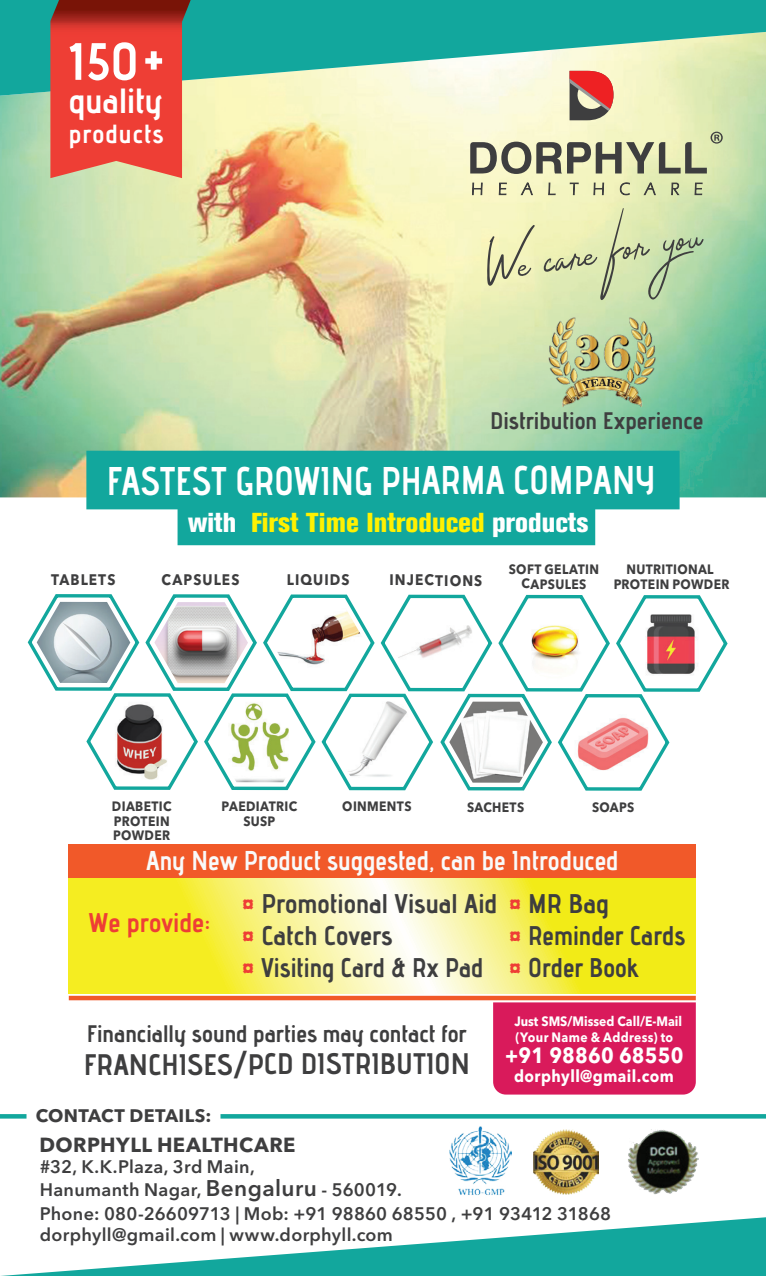
<style>
.page{position:relative;width:766px;height:1276px;background:#fff}
.page>*{position:absolute;margin:0;border:0;box-sizing:border-box;transform-origin:0 0}
.t1{font:54.23px "The Jacklyn";color:#3e3e3f}
.t2{font:52.43px "adventpro Bd 3";color:#fff}
.t3{font:40.05px "adventpro Bd 3";color:#fff;scale:.9 1}
.t4{font:34.88px "adventpro Bd 3";color:#fff}
.t5{font:29.7px "adventpro Bd 3";color:#3e3e3f}
.t6{font:27.22px "adventpro Bd 3";color:#f9fafa;scale:.95 1}
.t7{font:800 condensed 27.22px "Akzidenz Grotesk BE";color:#fff101}
.t8{font:27px/32.4px "adventpro Bd 3";color:#3e3e3f;scale:.95 1}
.t9{font:27px/32.4px "adventpro Bd 3";color:#3e3e3f}
.t10{font:27px "adventpro Bd 3";color:#ee3e35}
.t11{font:26.1px "adventpro Bd 3";letter-spacing:.04em;color:#fff}
.t12{font:23.85px "adventpro Bd 3";color:#3e3e3f}
.t13{font:700 21.82px "Avenir Next LT Pro";letter-spacing:.01em;color:#fff;scale:.9 1}
.t14{font:700 20.25px "Avenir Next LT Pro";letter-spacing:.02em;color:#3e3e3f}
.t15{font:600 18px/23.2px "Avenir Next LT Pro";letter-spacing:.015em;color:#3e3e3f}
.t16{font:700 18px "Avenir Next LT Pro";letter-spacing:.015em;color:#3e3e3f}
.t17{font:700 16.88px "Avenir Next LT Pro";letter-spacing:.03em;color:#fff;scale:.9 1}
.t18{font:700 15.08px "Avenir Next LT Pro";letter-spacing:.075em;color:#3e3e3f;scale:.9 1}
.t19{font:700 13.5px/14.6px "Avenir Next LT Pro";letter-spacing:.025em;color:#3e3e3f;text-align:center;scale:.9 1}
.t20{font:700 13.5px/16.2px "Avenir Next LT Pro";color:#fff;scale:.9 1}
.s1{color:#fff}
.s2{color:#ee3e35}
.s3{font-size:22.5px}
</style>
<div class="page">
<svg style="left:1px;top:1217px;width:764px;height:59px"></svg>
<div style="left:493px;top:1002px;width:202px;height:92px;background:#d91a5b"></div>
<img style="left:0;top:96px;width:765px;height:401px">
<svg style="left:0;top:0;width:765px;height:96px;background:#65c4af"></svg>
<svg style="left:569px;top:71px;width:46px;height:49px;background:#b9645b"></svg>
<svg style="left:470px;top:132px;width:252px;height:92px;background:#cfd3a8"></svg>
<svg style="left:50px;top:0;width:141px;height:178px;background:#d94b3e"></svg>
<svg style="left:86px;top:451px;width:593px;height:94px;background:#2cb0a7"></svg>
<svg style="left:27px;top:594px;width:701px;height:197px"></svg>
<svg style="left:69px;top:878px;width:626px;height:115px;background:#f6f063"></svg>
<div style="left:69px;top:995px;width:626px;height:5px;background:#f15929"></div>
<svg style="left:0;top:1114px;width:26px;height:4px"></svg>
<svg style="left:220px;top:1114px;width:545px;height:4px;background:#18a99f"></svg>
<div style="left:69px;top:845px;width:626px;height:33px;background:#f15929"></div>
<img style="left:449px;top:1126px;width:62px;height:69px">
<img style="left:533px;top:1129px;width:65px;height:65px">
<img style="left:628px;top:1129px;width:70px;height:66px">
<img style="left:547px;top:316px;width:108px;height:93px">
<svg style="left:581px;top:379px;width:40px;height:10px"></svg>
<h2 class="t2" style="left:69px;top:29px;width:97px">150+</h2>
<h3 class="t4" style="left:69px;top:79px;width:95px">quality</h3>
<h3 class="t11" style="left:69px;top:118px;width:96px">products</h3>
<h1 class="t1" style="left:478px;top:231px;width:221px;rotate:-9deg">We care for you</h1>
<h3 class="t12" style="left:490px;top:406px;width:215px">Distribution Experience</h3>
<h3 class="t3" style="left:107px;top:456px;width:611px">FASTEST GROWING PHARMA COMPANY</h3>
<h3 class="t7" style="left:188px;top:506px;width:401px"><span class="s1">with</span> First Time Introduced <span class="s1">products</span></h3>
<p class="t18" style="left:51px;top:570px;width:73px">TABLETS</p>
<p class="t18" style="left:161px;top:570px;width:88px">CAPSULES</p>
<p class="t18" style="left:287px;top:571px;width:71px">LIQUIDS</p>
<p class="t18" style="left:389px;top:571px;width:105px">INJECTIONS</p>
<p class="t19" style="left:508px;top:562px;width:102px">SOFT GELATIN<br>CAPSULES</p>
<p class="t19" style="left:613px;top:562px;width:130px">NUTRITIONAL<br>PROTEIN POWDER</p>
<p class="t19" style="left:112px;top:799px;width:68px;text-align:left">DIABETIC<br>PROTEIN<br>POWDER</p>
<p class="t19" style="left:221px;top:799px;width:85px">PAEDIATRIC<br>SUSP</p>
<p class="t19" style="left:342px;top:799px;width:78px">OINMENTS</p>
<p class="t19" style="left:467px;top:799px;width:65px">SACHETS</p>
<p class="t19" style="left:592px;top:799px;width:49px">SOAPS</p>
<h3 class="t6" style="left:146px;top:843px;width:498px">Any New Product suggested, can be Introduced</h3>
<h3 class="t9" style="left:241px;top:886px;width:369px"><span class="s2">¤</span> Promotional Visual Aid <span class="s2">¤</span> MR Bag <span class="s2">¤</span> Catch Covers</h3>
<h3 class="t10" style="left:89px;top:905px;width:124px">We provide:</h3>
<h3 class="t8" style="left:241px;top:919px;width:468px;text-indent:267px"><span class="s2">¤</span> Reminder Cards <span class="s2">¤</span> Visiting Card &amp; Rx Pad <span class="s2">¤</span> Order Book</h3>
<h3 class="t12" style="left:87px;top:1019px;width:381px">Financially sound parties may contact for</h3>
<h3 class="t5" style="left:84px;top:1046px;width:387px">FRANCHISES/PCD DISTRIBUTION</h3>
<p class="t16" style="left:36px;top:1105px;width:177px">CONTACT DETAILS:</p>
<p class="t20" style="left:514px;top:1012px;width:188px">Just SMS/Missed Call/E-Mail (Your Name &amp; Address) to</p>
<p class="t13" style="left:505px;top:1042px;width:199px">+91 98860 68550</p>
<p class="t17" style="left:514px;top:1065px;width:179px">dorphyll@gmail.com</p>
<p class="t14" style="left:40px;top:1132px;width:257px">DORPHYLL HEALTHCARE</p>
<p class="t15" style="left:40px;top:1155px;width:573px">#32, K.K.Plaza, 3rd Main,<br>Hanumanth Nagar, <span class="s3">Bengaluru</span> - 560019.<br>Phone: 080-26609713 | Mob: +91 98860 68550 , +91 93412 31868</p>
<p class="t15" style="left:40px;top:1223px;width:354px">dorphyll@gmail.com | www.dorphyll.com</p>
</div>
